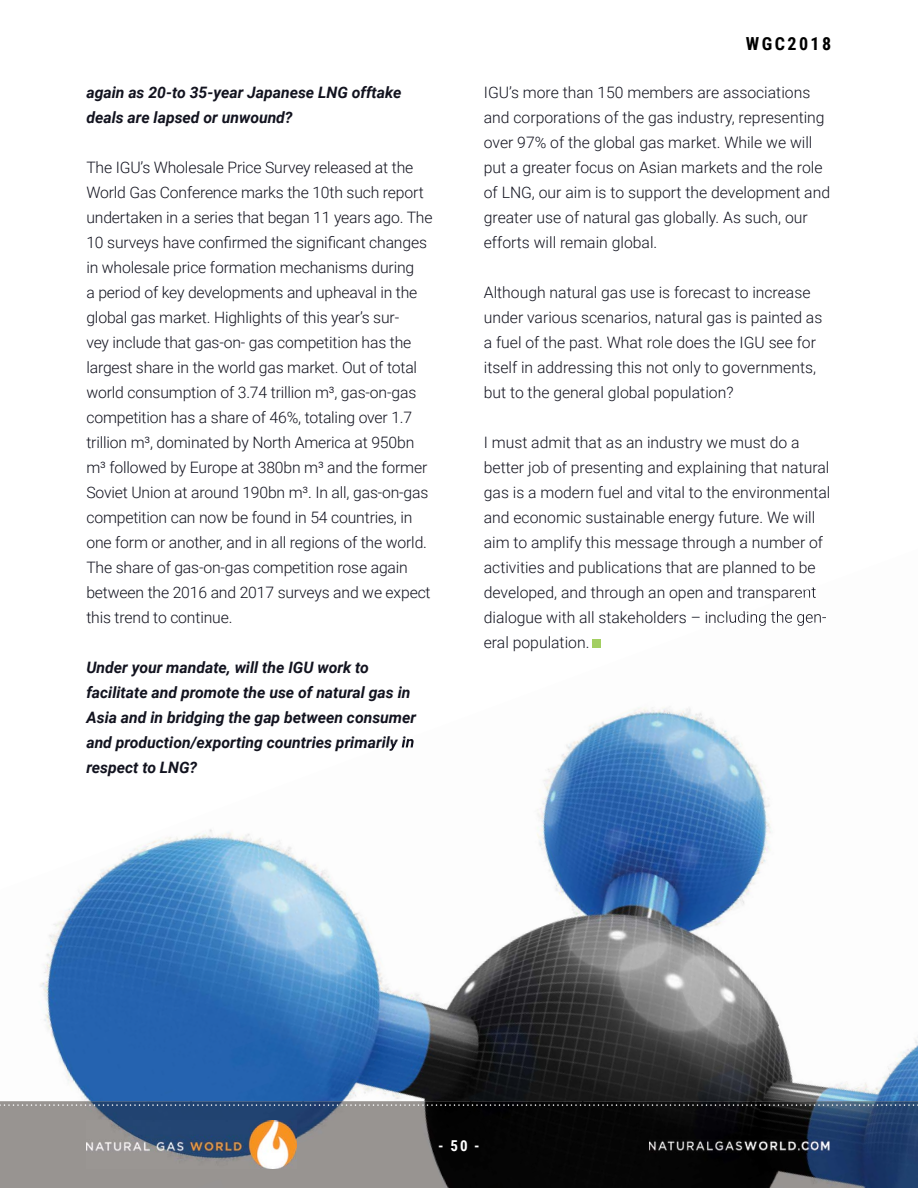
<style>
.page{position:relative;width:918px;height:1188px;background:#fff}
.page>*{position:absolute;margin:0;border:0;box-sizing:border-box;transform-origin:0 0}
.t1{font:700 18px "Roboto Condensed";letter-spacing:.135em;color:#000}
.t2{font:300 15.75px/25px "Roboto";letter-spacing:-.005em;color:#12131f}
.t3{font:italic 700 15.75px/25px "Roboto";color:#12131f}
.t4{font:700 15px "Roboto Condensed";color:#fff}
</style>
<div class="page">
<img style="left:40px;top:639px;width:730px;height:462px">
<img style="left:40px;top:1040px;width:15px;height:61px">
<img style="left:147px;top:815px;width:625px;height:286px">
<img style="left:274px;top:1081px;width:70px;height:20px">
<img style="left:344px;top:868px;width:428px;height:233px">
<img style="left:433px;top:921px;width:339px;height:180px">
<img style="left:577px;top:974px;width:207px;height:127px">
<img style="left:715px;top:1077px;width:69px;height:24px">
<img style="left:784px;top:1037px;width:134px;height:64px">
<img style="left:864px;top:1081px;width:54px;height:20px">
<img style="left:786px;top:587px;width:30px;height:11px">
<img style="left:719px;top:611px;width:107px;height:15px">
<img style="left:374px;top:736px;width:40px;height:15px">
<img style="left:0;top:1101px;width:190px;height:87px">
<img style="left:190px;top:1101px;width:112px;height:87px">
<img style="left:302px;top:1101px;width:168px;height:87px">
<img style="left:196px;top:1179px;width:28px;height:9px">
<div style="left:470px;top:1101px;width:112px;height:87px;background:#050505"></div>
<div style="left:582px;top:1101px;width:168px;height:87px;background:#050505"></div>
<img style="left:485px;top:1182px;width:18px;height:6px">
<img style="left:750px;top:1101px;width:168px;height:87px">
<svg style="left:774px;top:1185px;width:10px;height:3px"></svg>
<svg style="left:0;top:1104px;width:918px;height:2px;background:#59626f"></svg>
<img style="left:86px;top:1121px;width:210px;height:47px">
<img style="left:649px;top:1139px;width:181px;height:14px">
<p class="t3" style="left:86px;top:80px;width:317px">again as 20-to 35-year Japanese LNG offtake deals are lapsed or unwound?</p>
<p class="t2" style="left:86px;top:154px;width:348px">The IGU’s Wholesale Price Survey released at the World Gas Conference marks the 10th such report undertaken in a series that began 11 years ago. The 10 surveys have confirmed the significant changes in wholesale price formation mechanisms during<br>a period of key developments and upheaval in the global gas market. Highlights of this year’s sur-<br>vey include that gas-on- gas competition has the largest share in the world gas market. Out of total world consumption of 3.74 trillion m³, gas-on-gas competition has a share of 46%, totaling over 1.7 trillion m³, dominated by North America at 950bn m³ followed by Europe at 380bn m³ and the former Soviet Union at around 190bn m³. In all, gas-on-gas competition can now be found in 54 countries, in one form or another, and in all regions of the world.<br>The share of gas-on-gas competition rose again between the 2016 and 2017 surveys and we expect this trend to continue.</p>
<p class="t3" style="left:86px;top:654px;width:331px">Under your mandate, will the IGU work to facilitate and promote the use of natural gas in Asia and in bridging the gap between consumer and production/exporting countries primarily in respect to LNG?</p>
<p class="t1" style="left:746px;top:31px;width:87px">WGC2018</p>
<p class="t2" style="left:484px;top:80px;width:348px">IGU’s more than 150 members are associations and corporations of the gas industry, representing over 97% of the global gas market. While we will put a greater focus on Asian markets and the role of LNG, our aim is to support the development and greater use of natural gas globally. As such, our efforts will remain global.</p>
<p class="t2" style="left:484px;top:279px;width:340px">Although natural gas use is forecast to increase under various scenarios, natural gas is painted as a fuel of the past. What role does the IGU see for itself in addressing this not only to governments, but to the general global population?</p>
<p class="t2" style="left:484px;top:429px;width:348px">I must admit that as an industry we must do a better job of presenting and explaining that natural gas is a modern fuel and vital to the environmental and economic sustainable energy future. We will aim to amplify this message through a number of activities and publications that are planned to be developed, and through an open and transparent dialogue with all stakeholders – including the gen&shy;eral population.</p>
<p class="t4" style="left:438px;top:1135px;width:43px">- 50 -</p>
</div>
